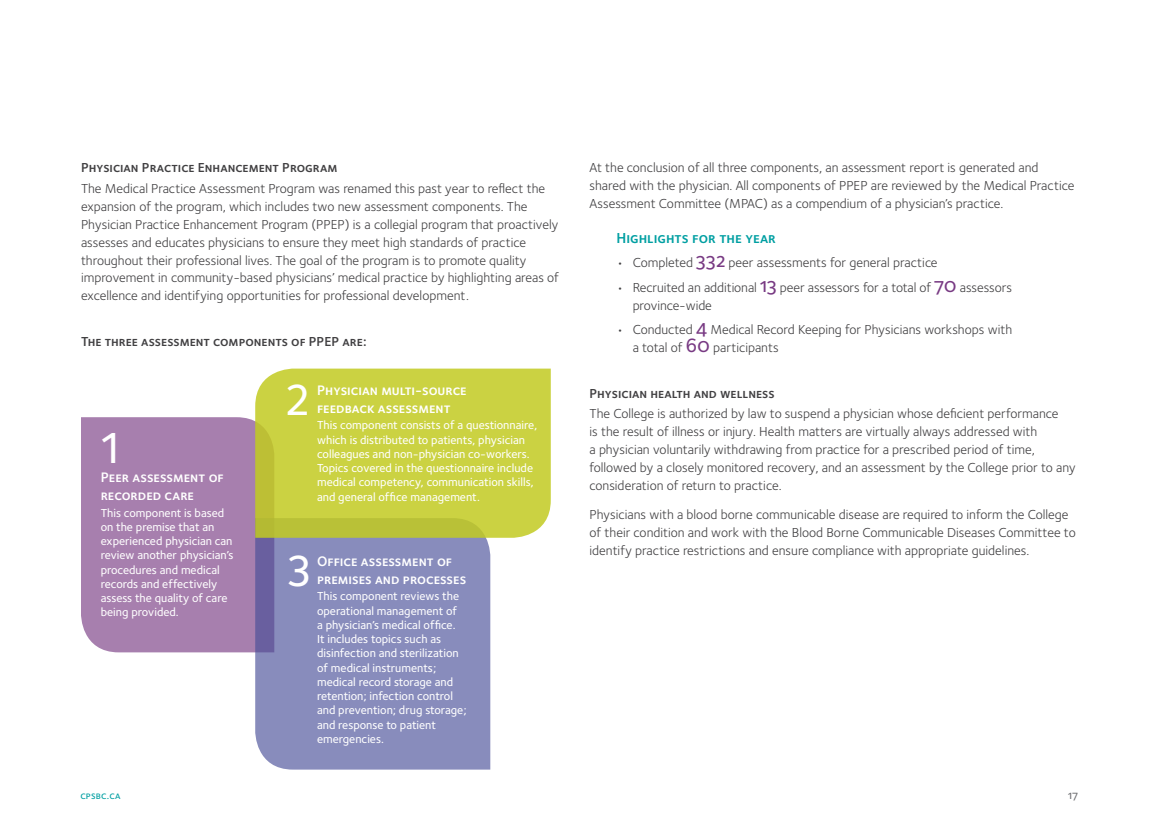
<style>
.page{position:relative;width:1161px;height:837px;background:#fff}
.page>*{position:absolute;margin:0;border:0;box-sizing:border-box;transform-origin:0 0}
.t1{font:500 45px "Foundry Sterling";color:#fff}
.t2{font:15px "Foundry Sterling Demi Expert";color:#009fa2}
.t3{font:14.25px/18px "Foundry Sterling Demi Expert";color:#fff}
.t4{font:13.5px/18px "Foundry Sterling";color:#414042}
.t5{font:13.5px "Foundry Sterling Demi Expert";color:#414042}
.t6{font:500 12px/14.2px "Foundry Sterling";color:#fff}
.t7{font:12px "Foundry Sterling Medium Expert";color:#6d6e71}
.t8{font:10.5px "Foundry Sterling Medium Expert";letter-spacing:.01em;color:#009fa2}
.s1{font-family:"Foundry Sterling Medium Expert";font-size:21px;color:#783a83}
</style>
<div class="page">
<div style="left:81px;top:417px;width:174px;height:235px;background:#a77fae"></div>
<div style="left:255px;top:538px;width:235px;height:232px;background:#888cbc"></div>
<svg style="left:255px;top:369px;width:296px;height:169px;background:#c9d043"></svg>
<p class="t5" style="left:81px;top:158px;width:258px">Physician Practice Enhancement Program</p>
<p class="t4" style="left:81px;top:179px;width:480px">The Medical Practice Assessment Program was renamed this past year to reflect the expansion of the program, which includes two new assessment components. The Physician Practice Enhancement Program (PPEP) is a collegial program that proactively assesses and educates physicians to ensure they meet high standards of practice throughout their professional lives. The goal of the program is to promote quality improvement in community-based physicians’ medical practice by highlighting areas of excellence and identifying opportunities for professional development.</p>
<p class="t5" style="left:81px;top:332px;width:287px">The three assessment components of PPEP are:</p>
<h1 class="t1" style="left:98px;top:416px;width:29px">1</h1>
<p class="t3" style="left:101px;top:468px;width:125px">Peer assessment of recorded care</p>
<p class="t6" style="left:101px;top:505px;width:134px">This component is based on the premise that an experienced physician can review another physician’s procedures and medical records and effectively assess the quality of care being provided.</p>
<h1 class="t1" style="left:284px;top:368px;width:29px">2</h1>
<p class="t3" style="left:317px;top:381px;width:151px">Physician multi-source feedback assessment</p>
<p class="t6" style="left:317px;top:418px;width:222px">This component consists of a questionnaire, which is distributed to patients, physician colleagues and non-physician co-workers.<br>Topics covered in the questionnaire include medical competency, communication skills, and general office management.</p>
<h1 class="t1" style="left:286px;top:539px;width:29px">3</h1>
<p class="t3" style="left:317px;top:552px;width:151px">Office assessment of premises and processes</p>
<p class="t6" style="left:317px;top:589px;width:151px">This component reviews the operational management of<br>a physician’s medical office.<br>It includes topics such as disinfection and sterilization of medical instruments; medical record storage and retention; infection control and prevention; drug storage; and response to patient emergencies.</p>
<p class="t4" style="left:590px;top:158px;width:486px">At the conclusion of all three components, an assessment report is generated and shared with the physician. All components of PPEP are reviewed by the Medical Practice<br>Assessment Committee (MPAC) as a compendium of a physician’s practice.</p>
<p class="t2" style="left:616px;top:227px;width:161px">Highlights for the year</p>
<p class="t4" style="left:616px;top:253px;width:323px">• Completed <span class="s1">332</span> peer assessments for general practice</p>
<p class="t4" style="left:633px;top:278px;width:381px;text-indent:-16px">• Recruited an additional <span class="s1">13</span> peer assessors for a total of <span class="s1">70</span> assessors province-wide</p>
<p class="t4" style="left:633px;top:320px;width:381px;text-indent:-16px">• Conducted <span class="s1">4</span> Medical Record Keeping for Physicians workshops with a total of <span class="s1">60</span> participants</p>
<p class="t5" style="left:590px;top:384px;width:187px">Physician health and wellness</p>
<p class="t4" style="left:590px;top:404px;width:488px">The College is authorized by law to suspend a physician whose deficient performance<br>is the result of illness or injury. Health matters are virtually always addressed with<br>a physician voluntarily withdrawing from practice for a prescribed period of time, followed by a closely monitored recovery, and an assessment by the College prior to any consideration of return to practice.</p>
<p class="t4" style="left:590px;top:505px;width:488px">Physicians with a blood borne communicable disease are required to inform the College of their condition and work with the Blood Borne Communicable Diseases Committee to identify practice restrictions and ensure compliance with appropriate guidelines.</p>
<p class="t8" style="left:80px;top:788px;width:42px">cpsbc.ca</p>
<p class="t7" style="left:1068px;top:787px;width:11px">17</p>
</div>
